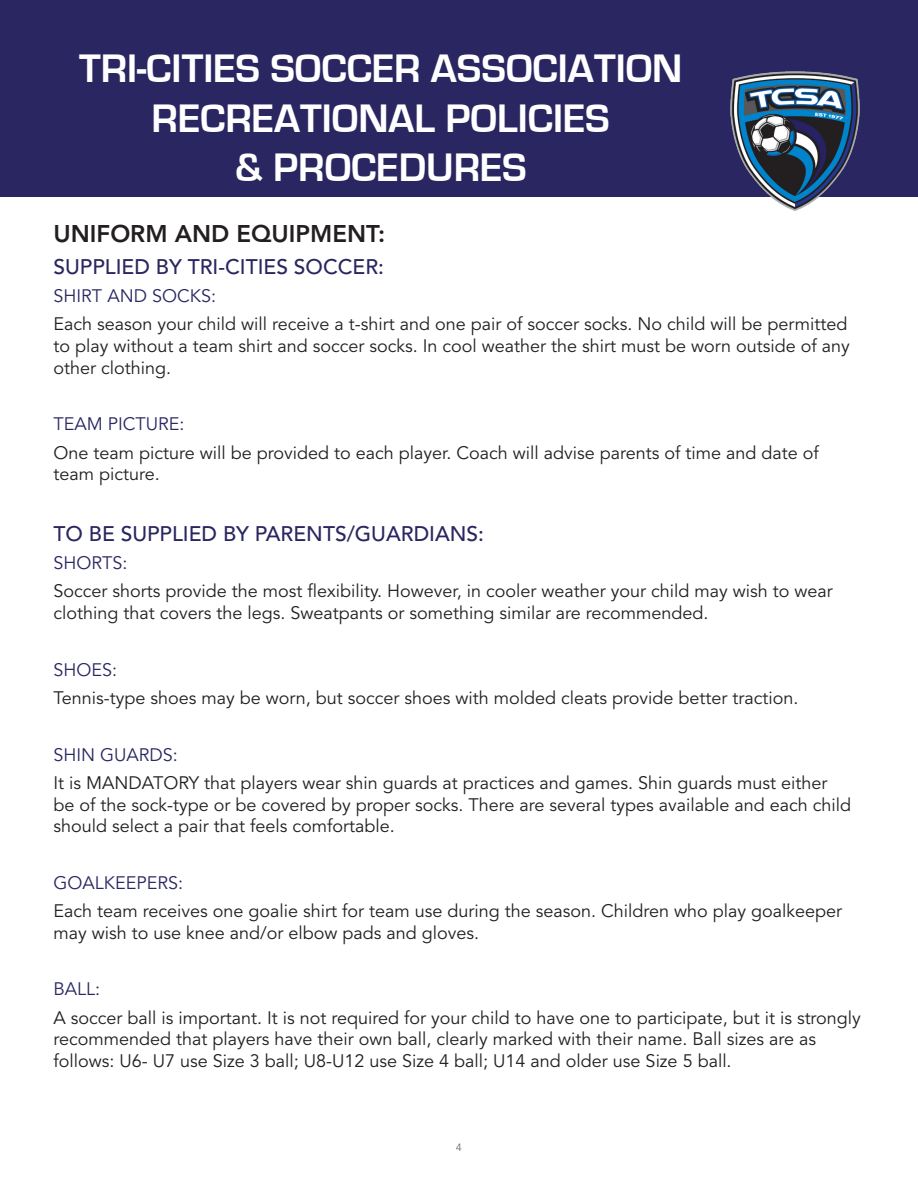
<style>
.page{position:relative;width:918px;height:1188px;background:#fff}
.page>*{position:absolute;margin:0;border:0;box-sizing:border-box;transform-origin:0 0}
.t1{font:700 40.95px/49.2px "Eurostile";color:#fff;text-align:center}
.t2{font:800 24px "Avenir LT Std";color:#231f20}
.t3{font:500 21px "Avenir LT Std";color:#292661}
.t4{font:18px/21.6px "Avenir LT Std";color:#231f20}
.t5{font:18px "Avenir LT Std";color:#292661}
.t6{font:300 10.5px "Avenir LT Std";color:#595959}
</style>
<div class="page">
<div style="left:0;top:0;width:918px;height:197px;background:#292661"></div>
<img style="left:730px;top:71px;width:130px;height:140px">
<h1 class="t1" style="left:79px;top:45px;width:605px">TRI-CITIES SOCCER ASSOCIATION<br>RECREATIONAL POLICIES<br>&amp; PROCEDURES</h1>
<p class="t2" style="left:53px;top:219px;width:333px">UNIFORM AND EQUIPMENT:</p>
<p class="t3" style="left:53px;top:254px;width:332px">SUPPLIED BY TRI-CITIES SOCCER:</p>
<p class="t5" style="left:53px;top:285px;width:164px">SHIRT AND SOCKS:</p>
<p class="t4" style="left:53px;top:314px;width:798px">Each season your child will receive a t-shirt and one pair of soccer socks. No child will be permitted to play without a team shirt and soccer socks. In cool weather the shirt must be worn outside of any other clothing.</p>
<p class="t5" style="left:53px;top:414px;width:133px">TEAM PICTURE:</p>
<p class="t4" style="left:53px;top:442px;width:767px">One team picture will be provided to each player. Coach will advise parents of time and date of team picture.</p>
<p class="t3" style="left:53px;top:521px;width:432px">TO BE SUPPLIED BY PARENTS/GUARDIANS:</p>
<p class="t5" style="left:53px;top:552px;width:76px">SHORTS:</p>
<p class="t4" style="left:53px;top:581px;width:781px">Soccer shorts provide the most flexibility. However, in cooler weather your child may wish to wear clothing that covers the legs. Sweatpants or something similar are recommended.</p>
<p class="t5" style="left:53px;top:659px;width:65px">SHOES:</p>
<p class="t4" style="left:53px;top:687px;width:746px">Tennis-type shoes may be worn, but soccer shoes with molded cleats provide better traction.</p>
<p class="t5" style="left:53px;top:744px;width:126px">SHIN GUARDS:</p>
<p class="t4" style="left:53px;top:772px;width:799px">It is MANDATORY that players wear shin guards at practices and games. Shin guards must either be of the sock-type or be covered by proper socks. There are several types available and each child should select a pair that feels comfortable.</p>
<p class="t5" style="left:53px;top:872px;width:131px">GOALKEEPERS:</p>
<p class="t4" style="left:53px;top:901px;width:790px">Each team receives one goalie shirt for team use during the season. Children who play goalkeeper may wish to use knee and/or elbow pads and gloves.</p>
<p class="t5" style="left:53px;top:979px;width:48px">BALL:</p>
<p class="t4" style="left:53px;top:1007px;width:809px">A soccer ball is important. It is not required for your child to have one to participate, but it is strongly recommended that players have their own ball, clearly marked with their name. Ball sizes are as follows: U6- U7 use Size 3 ball; U8-U12 use Size 4 ball; U14 and older use Size 5 ball.</p>
<p class="t6" style="left:456px;top:1141px;width:7px">4</p>
</div>
